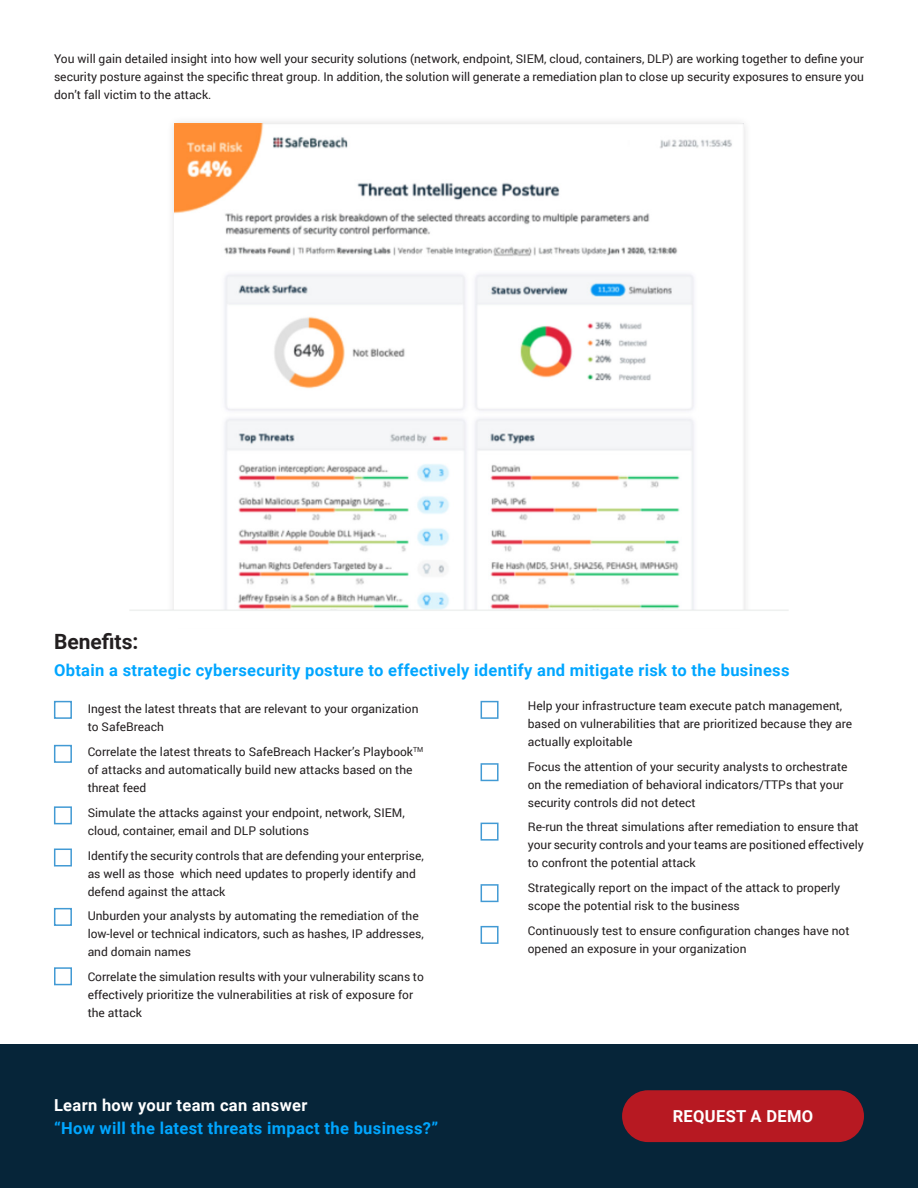
<style>
.page{position:relative;width:918px;height:1188px;background:#fff}
.page>*{position:absolute;margin:0;border:0;box-sizing:border-box;transform-origin:0 0}
.t1{font:700 21px "Roboto";color:#231f20}
.t2{font:700 16.5px "Roboto";letter-spacing:.02em;color:#00a6ff}
.t3{font:700 16.5px "Roboto";letter-spacing:.02em;color:#fff}
.t4{font:12px/18px "Roboto";color:#231f20}
</style>
<div class="page">
<div style="left:166px;top:115px;width:586px;height:515px;background:#fbfbfb"></div>
<img style="left:174px;top:124px;width:558px;height:485px">
<div style="left:127px;top:610px;width:664px;height:18px;background:#fff"></div>
<hr style="left:129px;top:609px;width:660px;height:2px;background:#e5e8e7">
<div style="left:54px;top:701px;width:18px;height:18px;border:2px solid #429ad4"></div>
<div style="left:481px;top:926px;width:18px;height:18px;border:2px solid #429ad4"></div>
<div style="left:481px;top:884px;width:18px;height:18px;border:2px solid #429ad4"></div>
<div style="left:481px;top:823px;width:18px;height:18px;border:2px solid #429ad4"></div>
<div style="left:481px;top:763px;width:18px;height:18px;border:2px solid #429ad4"></div>
<div style="left:481px;top:701px;width:18px;height:18px;border:2px solid #429ad4"></div>
<div style="left:54px;top:967px;width:18px;height:18px;border:2px solid #429ad4"></div>
<div style="left:54px;top:908px;width:18px;height:18px;border:2px solid #429ad4"></div>
<div style="left:54px;top:849px;width:18px;height:18px;border:2px solid #429ad4"></div>
<div style="left:54px;top:806px;width:18px;height:18px;border:2px solid #429ad4"></div>
<div style="left:54px;top:745px;width:18px;height:18px;border:2px solid #429ad4"></div>
<div style="left:0;top:1044px;width:918px;height:144px;background:#062539"></div>
<div style="left:622px;top:1090px;width:242px;height:52px;background:#b71922;border-radius:26px"></div>
<p class="t4" style="left:54px;top:49px;width:811px;text-align:justify">You will gain detailed insight into how well your security solutions (network, endpoint, SIEM, cloud, containers, DLP) are working together to define your security posture against the specific threat group. In addition, the solution will generate a remediation plan to close up security exposures to ensure you don’t fall victim to the attack.</p>
<p class="t1" style="left:54px;top:627px;width:86px">Benefits:</p>
<p class="t2" style="left:54px;top:659px;width:737px">Obtain a strategic cybersecurity posture to effectively identify and mitigate risk to the business</p>
<p class="t4" style="left:88px;top:700px;width:332px">Ingest the latest threats that are relevant to your organization to SafeBreach</p>
<p class="t4" style="left:88px;top:742px;width:337px">Correlate the latest threats to SafeBreach Hacker’s Playbook<sup>TM </sup>of attacks and automatically build new attacks based on the threat feed</p>
<p class="t4" style="left:88px;top:803px;width:319px">Simulate the attacks against your endpoint, network, SIEM, cloud, container, email and DLP solutions</p>
<p class="t4" style="left:88px;top:846px;width:338px">Identify the security controls that are defending your enterprise, as well as those which need updates to properly identify and defend against the attack</p>
<p class="t4" style="left:88px;top:907px;width:338px">Unburden your analysts by automating the remediation of the low-level or technical indicators, such as hashes, IP addresses, and domain names</p>
<p class="t4" style="left:88px;top:967px;width:338px">Correlate the simulation results with your vulnerability scans to effectively prioritize the vulnerabilities at risk of exposure for the attack</p>
<p class="t4" style="left:528px;top:696px;width:326px">Help your infrastructure team execute patch management, based on vulnerabilities that are prioritized because they are actually exploitable</p>
<p class="t4" style="left:528px;top:757px;width:321px">Focus the attention of your security analysts to orchestrate on the remediation of behavioral indicators/TTPs that your security controls did not detect</p>
<p class="t4" style="left:528px;top:818px;width:338px">Re-run the threat simulations after remediation to ensure that your security controls and your teams are positioned effectively to confront the potential attack</p>
<p class="t4" style="left:528px;top:878px;width:314px">Strategically report on the impact of the attack to properly scope the potential risk to the business</p>
<p class="t4" style="left:528px;top:921px;width:323px">Continuously test to ensure configuration changes have not opened an exposure in your organization</p>
<p class="t3" style="left:54px;top:1094px;width:255px">Learn how your team can answer</p>
<p class="t2" style="left:54px;top:1116px;width:386px">“How will the latest threats impact the business?”</p>
<p class="t3" style="left:673px;top:1105px;width:142px">REQUEST A DEMO</p>
</div>
